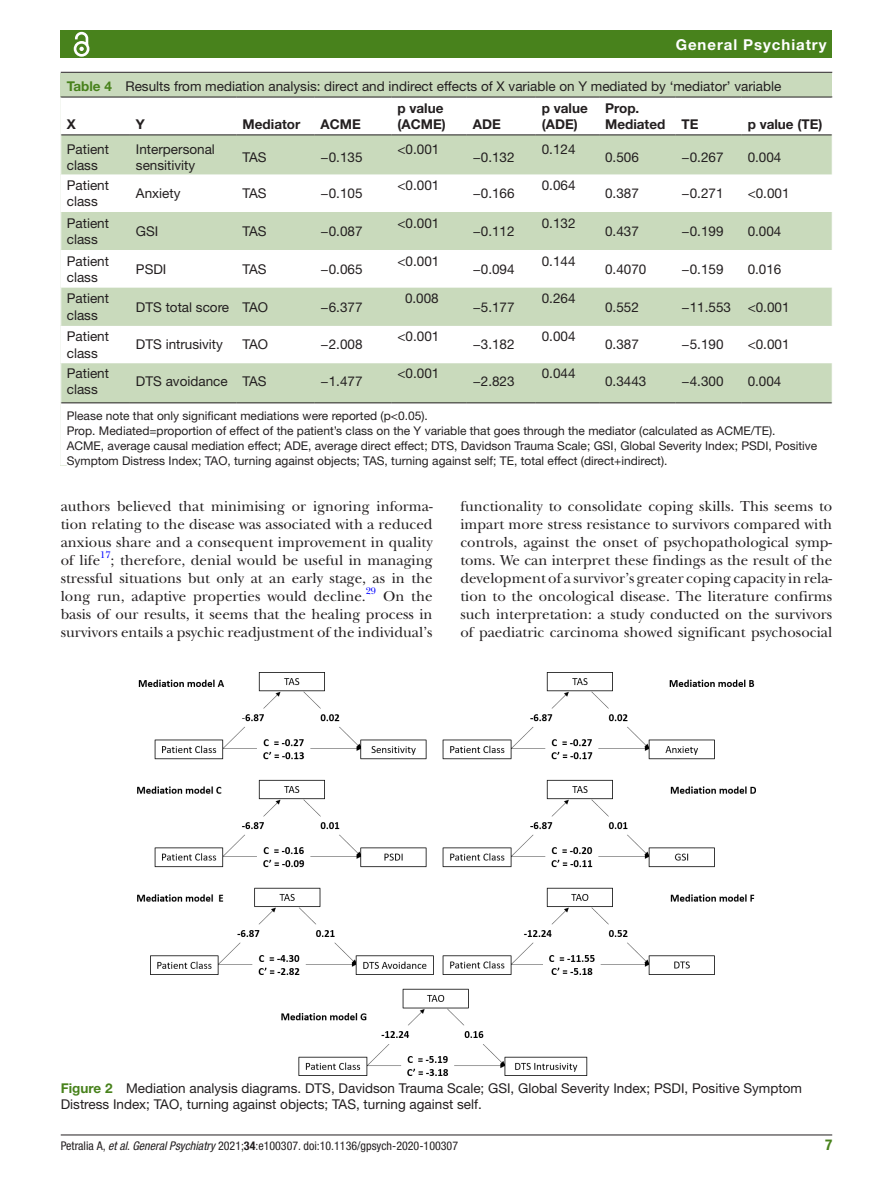
<style>
.page{position:relative;width:893px;height:1191px;background:#fff}
.page>*{position:absolute;margin:0;border:0;box-sizing:border-box;transform-origin:0 0}
.t1{font:15px/18px "New Baskerville";color:#231f20;text-align:justify}
.t2{font:700 15px "Helvetica Neue LT Std";letter-spacing:.065em;color:#fff}
.t3{font:700 condensed 15px "Helvetica Neue LT Std";color:#48821c}
.t4{font:13.5px/16.2px "Helvetica Neue LT Std";color:#231f20}
.t5{font:700 13.5px/16.2px "Helvetica Neue LT Std";color:#231f20}
.t6{font:12px/15px "Helvetica Neue LT Std";color:#231f20}
.t7{font:condensed 12px "Helvetica Neue LT Std";color:#231f20}
.t8{font:9.9px "New Baskerville";color:#00f}
.s1{font-weight:700;color:#48821c}
.s2{font-style:italic}
.s3{font-weight:700}
</style>
<div class="page">
<hr style="left:61px;top:1134px;width:771px;height:1px;background:#231f20">
<div style="left:61px;top:31px;width:771px;height:27px;background:#48821c"></div>
<svg style="left:73px;top:31px;width:17px;height:26px"></svg>
<div style="left:61px;top:73px;width:771px;height:392px;background:#c9dabc"></div>
<hr style="left:61px;top:72px;width:771px;height:1px;background:#231f20">
<div style="left:61px;top:98px;width:771px;height:367px;background:#fff"></div>
<svg style="left:61px;top:135px;width:771px;height:267px"></svg>
<hr style="left:61px;top:97px;width:69px;height:1px;background:#231f20">
<hr style="left:61px;top:134px;width:69px;height:1px;background:#231f20">
<hr style="left:130px;top:97px;width:107px;height:1px;background:#231f20">
<hr style="left:130px;top:134px;width:107px;height:1px;background:#231f20">
<hr style="left:237px;top:97px;width:78px;height:1px;background:#231f20">
<hr style="left:237px;top:134px;width:78px;height:1px;background:#231f20">
<hr style="left:315px;top:97px;width:77px;height:1px;background:#231f20">
<hr style="left:315px;top:134px;width:77px;height:1px;background:#231f20">
<hr style="left:392px;top:97px;width:75px;height:1px;background:#231f20">
<hr style="left:392px;top:134px;width:75px;height:1px;background:#231f20">
<hr style="left:467px;top:97px;width:69px;height:1px;background:#231f20">
<hr style="left:467px;top:134px;width:69px;height:1px;background:#231f20">
<hr style="left:536px;top:97px;width:63px;height:1px;background:#231f20">
<hr style="left:536px;top:134px;width:63px;height:1px;background:#231f20">
<hr style="left:599px;top:97px;width:77px;height:1px;background:#231f20">
<hr style="left:599px;top:134px;width:77px;height:1px;background:#231f20">
<hr style="left:676px;top:97px;width:66px;height:1px;background:#231f20">
<hr style="left:676px;top:134px;width:66px;height:1px;background:#231f20">
<hr style="left:742px;top:97px;width:90px;height:1px;background:#231f20">
<hr style="left:742px;top:134px;width:90px;height:1px;background:#231f20">
<hr style="left:130px;top:402px;width:107px;height:1px;background:#231f20">
<hr style="left:237px;top:402px;width:78px;height:1px;background:#231f20">
<hr style="left:315px;top:402px;width:77px;height:1px;background:#231f20">
<hr style="left:392px;top:402px;width:75px;height:1px;background:#231f20">
<hr style="left:467px;top:402px;width:69px;height:1px;background:#231f20">
<hr style="left:536px;top:402px;width:63px;height:1px;background:#231f20">
<hr style="left:599px;top:402px;width:77px;height:1px;background:#231f20">
<hr style="left:676px;top:402px;width:66px;height:1px;background:#231f20">
<hr style="left:61px;top:402px;width:69px;height:1px;background:#231f20">
<hr style="left:742px;top:402px;width:90px;height:1px;background:#231f20">
<hr style="left:67px;top:420px;width:765px;height:1px;background:#fff">
<hr style="left:67px;top:435px;width:765px;height:1px;background:#fff">
<img style="left:138px;top:672px;width:617px;height:403px">
<p class="t2" style="left:676px;top:35px;width:152px">General Psychiatry</p>
<p class="t4" style="left:67px;top:78px;width:716px"><span class="s1">Table 4</span> Results from mediation analysis: direct and indirect effects of X variable on Y mediated by ‘mediator’ variable</p>
<p class="t5" style="left:67px;top:116px;width:11px">X</p>
<p class="t5" style="left:136px;top:116px;width:11px">Y</p>
<p class="t5" style="left:243px;top:116px;width:59px">Mediator</p>
<p class="t5" style="left:321px;top:116px;width:42px">ACME</p>
<p class="t5" style="left:398px;top:99px;width:50px">p value (ACME)</p>
<p class="t5" style="left:542px;top:99px;width:48px">p value (ADE)</p>
<p class="t5" style="left:605px;top:99px;width:95px">Prop.<br>Mediated TE</p>
<p class="t5" style="left:748px;top:116px;width:76px">p value (TE)</p>
<p class="t5" style="left:473px;top:116px;width:29px">ADE</p>
<p class="t4" style="left:67px;top:140px;width:44px">Patient class</p>
<p class="t4" style="left:136px;top:140px;width:81px">Interpersonal sensitivity</p>
<p class="t4" style="left:243px;top:149px;width:26px">TAS</p>
<p class="t4" style="left:321px;top:149px;width:43px">−0.135</p>
<p class="t4" style="left:398px;top:140px;width:43px">&lt;0.001</p>
<p class="t4" style="left:473px;top:149px;width:43px">−0.132</p>
<p class="t4" style="left:542px;top:140px;width:35px">0.124</p>
<p class="t4" style="left:605px;top:149px;width:35px">0.506</p>
<p class="t4" style="left:682px;top:149px;width:43px">−0.267</p>
<p class="t4" style="left:748px;top:149px;width:35px">0.004</p>
<p class="t4" style="left:67px;top:177px;width:44px">Patient class</p>
<p class="t4" style="left:136px;top:185px;width:46px">Anxiety</p>
<p class="t4" style="left:243px;top:185px;width:26px">TAS</p>
<p class="t4" style="left:321px;top:185px;width:43px">−0.105</p>
<p class="t4" style="left:398px;top:177px;width:43px">&lt;0.001</p>
<p class="t4" style="left:473px;top:185px;width:43px">−0.166</p>
<p class="t4" style="left:542px;top:177px;width:35px">0.064</p>
<p class="t4" style="left:605px;top:185px;width:35px">0.387</p>
<p class="t4" style="left:682px;top:185px;width:43px">−0.271</p>
<p class="t4" style="left:748px;top:185px;width:43px">&lt;0.001</p>
<p class="t4" style="left:67px;top:215px;width:44px">Patient class</p>
<p class="t4" style="left:136px;top:223px;width:24px">GSI</p>
<p class="t4" style="left:243px;top:223px;width:26px">TAS</p>
<p class="t4" style="left:321px;top:223px;width:43px">−0.087</p>
<p class="t4" style="left:398px;top:215px;width:43px">&lt;0.001</p>
<p class="t4" style="left:473px;top:223px;width:43px">−0.112</p>
<p class="t4" style="left:542px;top:215px;width:35px">0.132</p>
<p class="t4" style="left:605px;top:223px;width:35px">0.437</p>
<p class="t4" style="left:682px;top:223px;width:43px">−0.199</p>
<p class="t4" style="left:748px;top:223px;width:35px">0.004</p>
<p class="t4" style="left:67px;top:252px;width:44px">Patient class</p>
<p class="t4" style="left:136px;top:261px;width:32px">PSDI</p>
<p class="t4" style="left:243px;top:261px;width:26px">TAS</p>
<p class="t4" style="left:321px;top:261px;width:43px">−0.065</p>
<p class="t4" style="left:398px;top:252px;width:43px">&lt;0.001</p>
<p class="t4" style="left:473px;top:261px;width:43px">−0.094</p>
<p class="t4" style="left:542px;top:252px;width:35px">0.144</p>
<p class="t4" style="left:605px;top:261px;width:43px">0.4070</p>
<p class="t4" style="left:682px;top:261px;width:43px">−0.159</p>
<p class="t4" style="left:748px;top:261px;width:35px">0.016</p>
<p class="t4" style="left:67px;top:290px;width:44px">Patient class</p>
<p class="t4" style="left:136px;top:298px;width:134px">DTS total score TAO</p>
<p class="t4" style="left:321px;top:298px;width:43px">−6.377</p>
<p class="t4" style="left:405px;top:290px;width:35px">0.008</p>
<p class="t4" style="left:473px;top:298px;width:43px">−5.177</p>
<p class="t4" style="left:542px;top:290px;width:35px">0.264</p>
<p class="t4" style="left:605px;top:298px;width:35px">0.552</p>
<p class="t4" style="left:682px;top:298px;width:109px">−11.553 &lt;0.001</p>
<p class="t4" style="left:67px;top:328px;width:44px">Patient class</p>
<p class="t4" style="left:136px;top:336px;width:89px">DTS intrusivity</p>
<p class="t4" style="left:243px;top:336px;width:27px">TAO</p>
<p class="t4" style="left:321px;top:336px;width:43px">−2.008</p>
<p class="t4" style="left:398px;top:328px;width:43px">&lt;0.001</p>
<p class="t4" style="left:473px;top:336px;width:43px">−3.182</p>
<p class="t4" style="left:542px;top:328px;width:35px">0.004</p>
<p class="t4" style="left:605px;top:336px;width:35px">0.387</p>
<p class="t4" style="left:682px;top:336px;width:43px">−5.190</p>
<p class="t4" style="left:748px;top:336px;width:43px">&lt;0.001</p>
<p class="t4" style="left:67px;top:364px;width:44px">Patient class</p>
<p class="t4" style="left:136px;top:373px;width:132px">DTS avoidance TAS</p>
<p class="t4" style="left:321px;top:373px;width:43px">−1.477</p>
<p class="t4" style="left:398px;top:364px;width:43px">&lt;0.001</p>
<p class="t4" style="left:542px;top:364px;width:35px">0.044</p>
<p class="t4" style="left:605px;top:373px;width:43px">0.3443</p>
<p class="t4" style="left:682px;top:373px;width:43px">−4.300</p>
<p class="t4" style="left:748px;top:373px;width:35px">0.004</p>
<p class="t6" style="left:67px;top:408px;width:752px">Please note that only significant mediations were reported (p&lt;0.05).<br>Prop. Mediated=proportion of effect of the patient’s class on the Y variable that goes through the mediator (calculated as ACME/TE).<br>ACME, average causal mediation effect; ADE, average direct effect; DTS, Davidson Trauma Scale; GSI, Global Severity Index; PSDI, Positive Symptom Distress Index; TAO, turning against objects; TAS, turning against self; TE, total effect (direct+indirect).</p>
<p class="t4" style="left:473px;top:373px;width:43px">−2.823</p>
<p class="t1" style="left:61px;top:497px;width:373px">authors believed that minimising or ignoring informa&shy;tion relating to the disease was associated with a reduced anxious share and a consequent improvement in quality of life</p>
<p class="t8" style="left:100px;top:549px;width:12px">17</p>
<p class="t1" style="left:61px;top:551px;width:373px;text-indent:50px">; therefore, denial would be useful in managing stressful situations but only at an early stage, as in the long run, adaptive properties would decline.</p>
<p class="t8" style="left:366px;top:585px;width:12px">29</p>
<p class="t1" style="left:61px;top:587px;width:373px;text-indent:322px">On the basis of our results, it seems that the healing process in survivors entails a psychic readjustment of the individual’s</p>
<p class="t1" style="left:460px;top:497px;width:373px">functionality to consolidate coping skills. This seems to impart more stress resistance to survivors compared with controls, against the onset of psychopathological symp&shy;toms. We can interpret these findings as the result of the development of a survivor’s greater coping capacity in rela&shy;tion to the oncological disease. The literature confirms such interpretation: a study conducted on the survivors of paediatric carcinoma showed significant psychosocial</p>
<p class="t4" style="left:61px;top:1080px;width:743px"><span class="s1">Figure 2</span> Mediation analysis diagrams. DTS, Davidson Trauma Scale; GSI, Global Severity Index; PSDI, Positive Symptom<br>Distress Index; TAO, turning against objects; TAS, turning against self.</p>
<p class="t7" style="left:61px;top:1138px;width:399px">Petralia A, <span class="s2">et al</span>. <span class="s2">General Psychiatry</span> 2021;<span class="s3">34</span>:e100307. doi:10.1136/gpsych-2020-100307</p>
<p class="t3" style="left:825px;top:1135px;width:9px">7</p>
</div>
